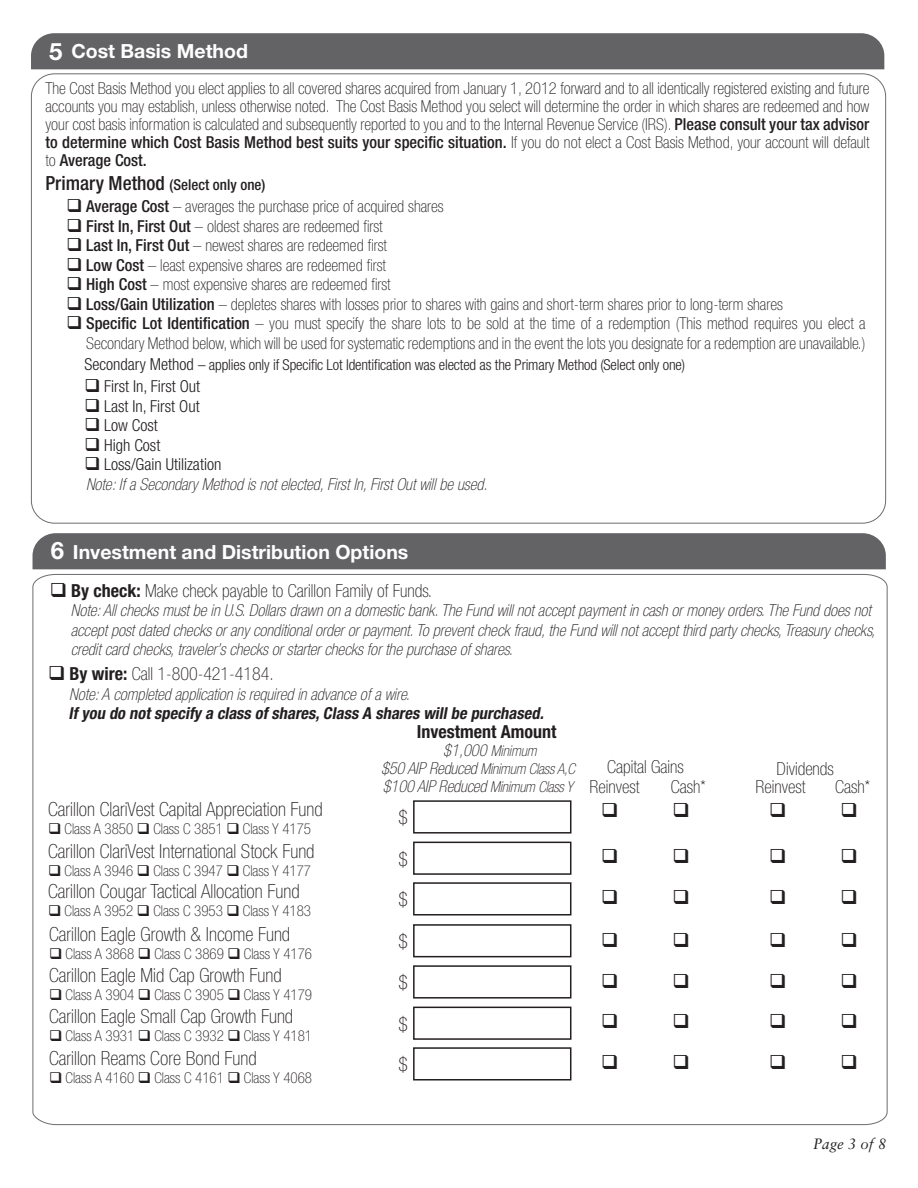
<style>
.page{position:relative;width:918px;height:1188px;background:#fff}
.page>*{position:absolute;margin:0;border:0;box-sizing:border-box;transform-origin:0 0}
.t1{font:700 24px "Helvetica Neue";color:#fff}
.t2{font:100 condensed 19.5px "Helvetica Neue";color:#231f20}
.t3{font:700 19.5px "Helvetica Neue";color:#fff}
.t4{font:100 condensed 18px "Helvetica Neue";color:#231f20}
.t5{font:700 condensed 18px "Helvetica Neue";color:#231f20}
.t6{font:100 condensed 16.5px/18px "Helvetica Neue";color:#231f20;text-align:justify}
.t7{font:italic 100 condensed 16.5px/19.5px "Helvetica Neue";color:#231f20}
.t8{font:300 condensed 16.5px "Helvetica Neue";color:#231f20}
.t9{font:italic 700 condensed 16.5px "Helvetica Neue";color:#231f20}
.t10{font:100 condensed 15px "Helvetica Neue";color:#231f20}
.t11{font:300 condensed 15px "Helvetica Neue";letter-spacing:-.01em;color:#231f20}
.t12{font:italic 100 condensed 15px "Helvetica Neue";letter-spacing:-.01em;color:#231f20}
.t13{font:500 condensed 15px "Helvetica Neue";color:#231f20}
.t14{font:italic 15px "Sabon";color:#231f20}
.s1{font-weight:500}
.s2{font-size:19.5px}
.s3{font-size:16.5px}
.s4{font-weight:700}
.s5{font-size:15px}
</style>
<div class="page">
<div style="left:33px;top:533px;width:853px;height:36px;background:#636366"></div>
<svg style="left:32px;top:574px;width:856px;height:551px"></svg>
<div style="left:413px;top:800px;width:158px;height:34px;border:2px solid #231f20"></div>
<div style="left:413px;top:842px;width:158px;height:33px;border:2px solid #231f20"></div>
<div style="left:413px;top:882px;width:158px;height:34px;border:2px solid #231f20"></div>
<div style="left:413px;top:924px;width:158px;height:33px;border:2px solid #231f20"></div>
<div style="left:413px;top:965px;width:158px;height:34px;border:2px solid #231f20"></div>
<div style="left:413px;top:1007px;width:158px;height:33px;border:2px solid #231f20"></div>
<div style="left:413px;top:1047px;width:158px;height:34px;border:2px solid #231f20"></div>
<div style="left:31px;top:33px;width:853px;height:36px;background:#636366"></div>
<svg style="left:603px;top:803px;width:14px;height:14px"></svg>
<svg style="left:771px;top:803px;width:14px;height:14px"></svg>
<svg style="left:603px;top:890px;width:14px;height:14px"></svg>
<svg style="left:771px;top:890px;width:14px;height:14px"></svg>
<svg style="left:603px;top:849px;width:14px;height:14px"></svg>
<svg style="left:771px;top:849px;width:14px;height:14px"></svg>
<svg style="left:603px;top:933px;width:14px;height:14px"></svg>
<svg style="left:771px;top:933px;width:14px;height:14px"></svg>
<svg style="left:674px;top:803px;width:14px;height:14px"></svg>
<svg style="left:842px;top:803px;width:14px;height:14px"></svg>
<svg style="left:674px;top:890px;width:14px;height:14px"></svg>
<svg style="left:842px;top:890px;width:14px;height:14px"></svg>
<svg style="left:674px;top:849px;width:14px;height:14px"></svg>
<svg style="left:842px;top:849px;width:14px;height:14px"></svg>
<svg style="left:674px;top:933px;width:14px;height:14px"></svg>
<svg style="left:842px;top:933px;width:14px;height:14px"></svg>
<svg style="left:603px;top:974px;width:14px;height:14px"></svg>
<svg style="left:771px;top:974px;width:14px;height:14px"></svg>
<svg style="left:603px;top:1055px;width:14px;height:14px"></svg>
<svg style="left:771px;top:1055px;width:14px;height:14px"></svg>
<svg style="left:603px;top:1014px;width:14px;height:14px"></svg>
<svg style="left:771px;top:1014px;width:14px;height:14px"></svg>
<svg style="left:674px;top:974px;width:14px;height:14px"></svg>
<svg style="left:842px;top:974px;width:14px;height:14px"></svg>
<svg style="left:674px;top:1055px;width:14px;height:14px"></svg>
<svg style="left:842px;top:1055px;width:14px;height:14px"></svg>
<svg style="left:674px;top:1014px;width:14px;height:14px"></svg>
<svg style="left:842px;top:1014px;width:14px;height:14px"></svg>
<p class="t1" style="left:49px;top:37px;width:15px">5</p>
<p class="t3" style="left:71px;top:39px;width:178px">Cost Basis Method</p>
<p class="t6" style="left:45px;top:79px;width:825px">The Cost Basis Method you elect applies to all covered shares acquired from January 1, 2012 forward and to all identically registered existing and future accounts you may establish, unless otherwise noted. The Cost Basis Method you select will determine the order in which shares are redeemed and how your cost basis information is calculated and subsequently reported to you and to the Internal Revenue Service (IRS). <span class="s1">Please consult your tax advisor to determine which Cost Basis Method best suits your specific situation.</span> If you do not elect a Cost Basis Method, your account will default to <span class="s1">Average Cost.</span></p>
<p class="t13" style="left:45px;top:175px;width:221px"><span class="s2">Primary Method</span> (Select only one)</p>
<p class="t6" style="left:66px;top:197px;width:379px">❑ <span class="s1">Average Cost</span> – averages the purchase price of acquired shares</p>
<p class="t6" style="left:66px;top:217px;width:318px">❑ <span class="s1">First In, First Out</span> – oldest shares are redeemed first</p>
<p class="t6" style="left:66px;top:236px;width:322px">❑ <span class="s1">Last In, First Out</span> – newest shares are redeemed first</p>
<p class="t6" style="left:66px;top:256px;width:321px">❑ <span class="s1">Low Cost</span> – least expensive shares are redeemed first</p>
<p class="t6" style="left:66px;top:275px;width:326px">❑ <span class="s1">High Cost</span> – most expensive shares are redeemed first</p>
<p class="t6" style="left:66px;top:295px;width:718px">❑ <span class="s1">Loss/Gain Utilization</span> – depletes shares with losses prior to shares with gains and short-term shares prior to long-term shares</p>
<p class="t6" style="left:66px;top:314px;width:801px;line-height:19.5px;text-align:right">❑ <span class="s1">Specific Lot Identification</span> – you must specify the share lots to be sold at the time of a redemption (This method requires you elect a<br>Secondary Method below, which will be used for systematic redemptions and in the event the lots you designate for a redemption are unavailable.)</p>
<p class="t11" style="left:84px;top:356px;width:602px"><span class="s3">Secondary Method</span> – applies only if Specific Lot Identification was elected as the Primary Method (Select only one)</p>
<p class="t8" style="left:84px;top:377px;width:117px">❑ First In, First Out</p>
<p class="t8" style="left:84px;top:396px;width:117px">❑ Last In, First Out</p>
<p class="t8" style="left:84px;top:416px;width:75px">❑ Low Cost</p>
<p class="t8" style="left:84px;top:435px;width:77px">❑ High Cost</p>
<p class="t8" style="left:84px;top:455px;width:138px">❑ Loss/Gain Utilization</p>
<p class="t7" style="left:86px;top:474px;width:403px">Note: If a Secondary Method is not elected, First In, First Out will be used.</p>
<p class="t1" style="left:51px;top:536px;width:15px">6</p>
<p class="t3" style="left:73px;top:540px;width:337px">Investment and Distribution Options</p>
<p class="t4" style="left:50px;top:580px;width:384px">❑ <span class="s4">By check:</span> Make check payable to Carillon Family of Funds.</p>
<p class="t7" style="left:71px;top:601px;width:806px">Note: All checks must be in U.S. Dollars drawn on a domestic bank. The Fund will not accept payment in cash or money orders. The Fund does not accept post dated checks or any conditional order or payment. To prevent check fraud, the Fund will not accept third party checks, Treasury checks, credit card checks, traveler’s checks or starter checks for the purchase of shares.</p>
<p class="t4" style="left:48px;top:664px;width:227px">❑ <span class="s4">By wire:</span> Call 1-800-421-4184.</p>
<p class="t7" style="left:69px;top:684px;width:342px">Note: A completed application is required in advance of a wire.</p>
<p class="t9" style="left:68px;top:703px;width:480px">Ifyou do notspecify a class ofshares,Class A shares willbe purchased.</p>
<p class="t2" style="left:48px;top:798px;width:276px">Carillon ClariVest Capital Appreciation Fund</p>
<p class="t10" style="left:48px;top:820px;width:264px">❑ Class A 3850 ❑ Class C 3851 ❑ Class Y 4175</p>
<p class="t2" style="left:48px;top:840px;width:268px">Carillon ClariVest International Stock Fund</p>
<p class="t10" style="left:48px;top:862px;width:264px">❑ Class A 3946 ❑ Class C 3947 ❑ Class Y 4177</p>
<p class="t2" style="left:48px;top:881px;width:253px">Carillon Cougar Tactical Allocation Fund</p>
<p class="t10" style="left:48px;top:903px;width:264px">❑ Class A 3952 ❑ Class C 3953 ❑ Class Y 4183</p>
<p class="t2" style="left:49px;top:923px;width:243px">Carillon Eagle Growth &amp; Income Fund</p>
<p class="t10" style="left:49px;top:945px;width:264px">❑ Class A 3868 ❑ Class C 3869 ❑ Class Y 4176</p>
<p class="t2" style="left:49px;top:965px;width:234px">Carillon Eagle Mid Cap Growth Fund</p>
<p class="t10" style="left:49px;top:987px;width:264px">❑ Class A 3904 ❑ Class C 3905 ❑ Class Y 4179</p>
<p class="t2" style="left:49px;top:1005px;width:246px">Carillon Eagle Small Cap Growth Fund</p>
<p class="t10" style="left:49px;top:1027px;width:264px">❑ Class A 3931 ❑ Class C 3932 ❑ Class Y 4181</p>
<p class="t2" style="left:49px;top:1047px;width:209px">Carillon Reams Core Bond Fund</p>
<p class="t10" style="left:49px;top:1069px;width:264px">❑ Class A 4160 ❑ Class C 4161 ❑ Class Y 4068</p>
<p class="t5" style="left:417px;top:720px;width:141px">Investment Amount</p>
<p class="t12" style="left:443px;top:742px;width:95px"><span class="s3">$1,000</span> Minimum</p>
<p class="t12" style="left:381px;top:760px;width:196px"><span class="s3">$50 AIP Reduced</span> Minimum Class A,C</p>
<p class="t7" style="left:383px;top:776px;width:192px">$100 AIP Reduced <span class="s5">Minimum Class Y</span></p>
<p class="t2" style="left:398px;top:807px;width:11px">$</p>
<p class="t2" style="left:398px;top:848px;width:11px">$</p>
<p class="t2" style="left:398px;top:888px;width:11px">$</p>
<p class="t2" style="left:398px;top:930px;width:11px">$</p>
<p class="t2" style="left:398px;top:972px;width:11px">$</p>
<p class="t2" style="left:398px;top:1013px;width:11px">$</p>
<p class="t2" style="left:398px;top:1053px;width:11px">$</p>
<p class="t4" style="left:607px;top:757px;width:78px">Capital Gains</p>
<p class="t4" style="left:777px;top:758px;width:59px">Dividends</p>
<p class="t4" style="left:671px;top:776px;width:36px">Cash*</p>
<p class="t4" style="left:756px;top:776px;width:51px">Reinvest</p>
<p class="t4" style="left:835px;top:776px;width:36px">Cash*</p>
<p class="t4" style="left:589px;top:776px;width:51px">Reinvest</p>
<p class="t14" style="left:813px;top:1135px;width:75px">Page 3 of 8</p>
</div>
